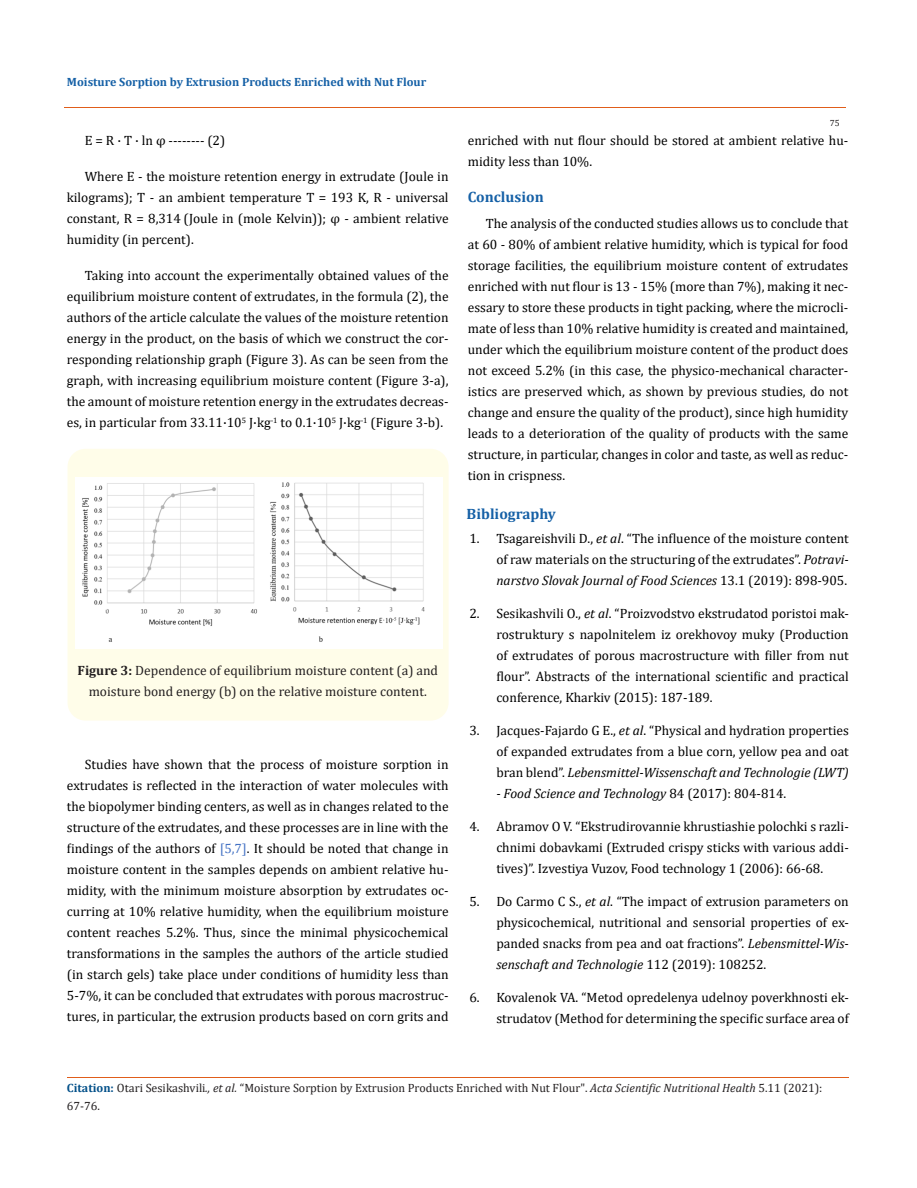
<style>
.page{position:relative;width:917px;height:1188px;background:#fff}
.page>*{position:absolute;margin:0;border:0;box-sizing:border-box;transform-origin:0 0}
.Default{font:700 15px "Cambria";color:#1560a6}
.Default-2{font:13.5px/21px "Cambria";color:#000;text-align:justify}
.t1{font:13.5px/21px "Cambria";color:#231f20;text-align:center}
.t2{font:italic 13.5px "Cambria";color:#000}
.t3{font:12px/18px "Cambria";color:#231f20}
.t4{font:700 12px "Cambria";color:#1560a6}
.t5{font:9px "Cambria";color:#231f20}
.s1{font-weight:700}
.s2{color:#4472c4}
.s3{font-style:italic}
.s4{font-style:normal}
.s5{font-weight:700;color:#035089}
</style>
<div class="page">
<div style="left:68px;top:449px;width:380px;height:272px;background:#fffde9;border-radius:18px"></div>
<img style="left:76px;top:478px;width:366px;height:171px">
<hr style="left:64px;top:108px;width:781px;height:1px;background:#e05d1a">
<hr style="left:67px;top:1077px;width:781px;height:1px;background:#e05d1a">
<p class="t4" style="left:67px;top:73px;width:361px">Moisture Sorption by Extrusion Products Enriched with Nut Flour</p>
<p class="Default-2" style="left:85px;top:130px;width:142px">E = R · T · ln φ -------- (2)</p>
<p class="Default-2" style="left:67px;top:166px;width:383px;text-indent:18px">Where E - the moisture retention energy in extrudate (Joule in kilograms); T - an ambient temperature T = 193 K, R - universal constant, R = 8,314 (Joule in (mole Kelvin)); φ - ambient relative humidity (in percent).</p>
<p class="Default-2" style="left:67px;top:265px;width:383px;text-indent:18px">Taking into account the experimentally obtained values of the equilibrium moisture content of extrudates, in the formula (2), the authors of the article calculate the values of the moisture retention energy in the product, on the basis of which we construct the cor&shy;responding relationship graph (Figure 3). As can be seen from the graph, with increasing equilibrium moisture content (Figure 3-a), the amount of moisture retention energy in the extrudates decreas&shy;es, in particular from 33.11·10<sup>5</sup> J·kg<sup>-1</sup> to 0.1·10<sup>5</sup> J·kg<sup>-1</sup> (Figure 3-b).</p>
<p class="t1" style="left:78px;top:660px;width:362px"><span class="s1">Figure 3:</span> Dependence of equilibrium moisture content (a) and moisture bond energy (b) on the relative moisture content.</p>
<p class="Default-2" style="left:67px;top:753px;width:383px;text-indent:18px">Studies have shown that the process of moisture sorption in extrudates is reflected in the interaction of water molecules with the biopolymer binding centers, as well as in changes related to the structure of the extrudates, and these processes are in line with the findings of the authors of <span class="s2">[5,7]</span>. It should be noted that change in moisture content in the samples depends on ambient relative hu&shy;midity, with the minimum moisture absorption by extrudates oc&shy;curring at 10% relative humidity, when the equilibrium moisture content reaches 5.2%. Thus, since the minimal physicochemical transformations in the samples the authors of the article studied (in starch gels) take place under conditions of humidity less than 5-7%, it can be concluded that extrudates with porous macrostruc&shy;tures, in particular, the extrusion products based on corn grits and</p>
<p class="t5" style="left:829px;top:118px;width:11px">75</p>
<p class="Default-2" style="left:468px;top:130px;width:382px">enriched with nut flour should be stored at ambient relative hu&shy;midity less than 10%.</p>
<p class="Default" style="left:468px;top:187px;width:77px">Conclusion</p>
<p class="Default-2" style="left:468px;top:213px;width:382px;text-indent:18px">The analysis of the conducted studies allows us to conclude that at 60 - 80% of ambient relative humidity, which is typical for food storage facilities, the equilibrium moisture content of extrudates enriched with nut flour is 13 - 15% (more than 7%), making it nec&shy;essary to store these products in tight packing, where the microcli&shy;mate of less than 10% relative humidity is created and maintained, under which the equilibrium moisture content of the product does not exceed 5.2% (in this case, the physico-mechanical character&shy;istics are preserved which, as shown by previous studies, do not change and ensure the quality of the product), since high humidity leads to a deterioration of the quality of products with the same structure, in particular, changes in color and taste, as well as reduc&shy;tion in crispness.</p>
<p class="Default" style="left:466px;top:503px;width:91px">Bibliography</p>
<p class="Default-2" style="left:496px;top:528px;width:354px;text-indent:-27px">1. Tsagareishvili D., <span class="s3">et al</span>. “The influence of the moisture content of raw materials on the structuring of the extrudates”. <span class="s3">Potravi&shy;narstvo Slovak Journal of Food Sciences</span> 13.1 (2019): 898-905.</p>
<p class="Default-2" style="left:496px;top:603px;width:354px;text-indent:-27px">2. Sesikashvili O., <span class="s3">et al</span>. “Proizvodstvo ekstrudatod poristoi mak&shy;rostruktury s napolnitelem iz orekhovoy muky (Production of extrudates of porous macrostructure with filler from nut flour”. Abstracts of the international scientific and practical conference, Kharkiv (2015): 187-189.</p>
<p class="Default-2" style="left:496px;top:720px;width:354px;text-indent:-27px">3. Jacques-Fajardo G E., <span class="s3">et al</span>. “Physical and hydration properties of expanded extrudates from a blue corn, yellow pea and oat bran blend”. <span class="s3">Lebensmittel-Wissenschaft and Technologie (LWT)</span></p>
<p class="t2" style="left:496px;top:784px;width:291px">- Food Science and Technology <span class="s4">84 (2017): 804-814.</span></p>
<p class="Default-2" style="left:496px;top:816px;width:354px;text-indent:-27px">4. Abramov O V. “Ekstrudirovannie khrustiashie polochki s razli&shy;chnimi dobavkami (Extruded crispy sticks with various addi&shy;tives)”. Izvestiya Vuzov, Food technology 1 (2006): 66-68.</p>
<p class="Default-2" style="left:496px;top:891px;width:354px;text-indent:-27px">5. Do Carmo C S., <span class="s3">et al</span>. “The impact of extrusion parameters on physicochemical, nutritional and sensorial properties of ex&shy;panded snacks from pea and oat fractions”. <span class="s3">Lebensmittel-Wis&shy;senschaft and Technologie</span> 112 (2019): 108252.</p>
<p class="Default-2" style="left:469px;top:987px;width:381px;text-align:right">6. Kovalenok VA. “Metod opredelenya udelnoy poverkhnosti ek&shy;strudatov (Method for determining the specific surface area of</p>
<p class="t3" style="left:67px;top:1079px;width:757px"><span class="s5">Citation:</span> Otari Sesikashvili<span class="s3">., et al.</span> “Moisture Sorption by Extrusion Products Enriched with Nut Flour". <span class="s3">Acta Scientific Nutritional Health</span> 5.11 (2021):<br>67-76.</p>
</div>
